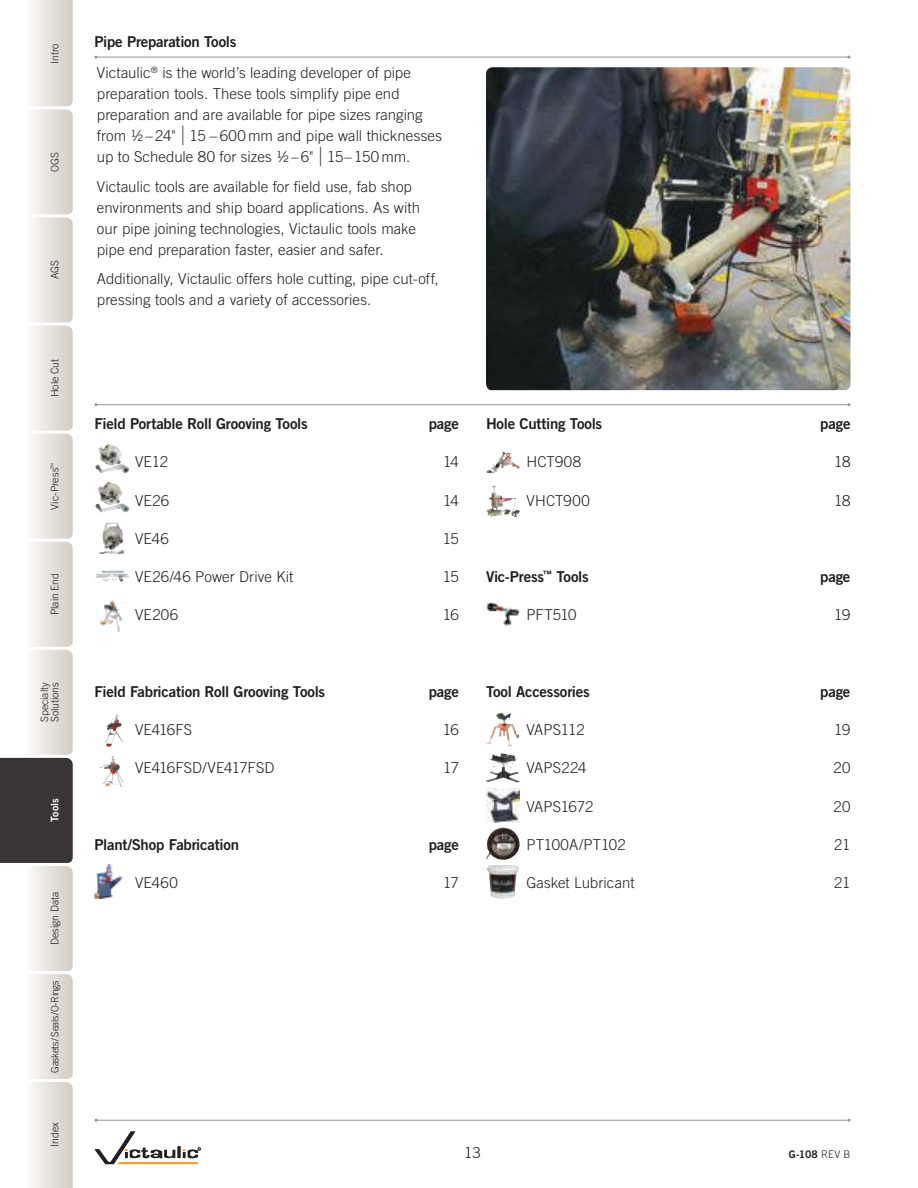
<style>
.page{position:relative;width:918px;height:1188px;background:#fff}
.page>*{position:absolute;margin:0;border:0;box-sizing:border-box;transform-origin:0 0}
.t1{font:300 15px/21px "Trade Gothic LT Std";letter-spacing:.005em;color:#241f1f}
.t2{font:15px "Trade Gothic LT Std Bd 2";letter-spacing:-.015em;color:#241f1f}
.t3{font:300 15px "Trade Gothic LT Std";letter-spacing:-.02em;color:#241f1f}
.t4{font:300 10.5px/10.5px "Trade Gothic LT Std";color:#241f1f}
.t5{font:10.5px "Trade Gothic LT Std Bd 2";color:#241f1f}
.t6{font:10.5px "Trade Gothic LT Std Bd 2";letter-spacing:-.01em;color:#fff}
.t7{font:300 10.2px "Trade Gothic LT Std";letter-spacing:-.045em;color:#241f1f}
.s1{font-family:"Helvetica Neue LT Std";font-weight:100;font-size:19.5px}
.s2{font-family:"Trade Gothic LT Std";font-weight:300}
</style>
<div class="page">
<hr style="left:96px;top:404px;width:753px;height:1px;background:#969698">
<img style="left:95px;top:570px;width:34px;height:12px">
<img style="left:95px;top:482px;width:34px;height:31px">
<img style="left:95px;top:444px;width:27px;height:29px">
<img style="left:99px;top:600px;width:24px;height:31px">
<img style="left:102px;top:523px;width:21px;height:27px">
<svg style="left:99px;top:756px;width:13px;height:13px"></svg>
<img style="left:103px;top:714px;width:20px;height:33px">
<img style="left:94px;top:865px;width:29px;height:33px">
<img style="left:495px;top:452px;width:8px;height:14px">
<img style="left:486px;top:602px;width:34px;height:24px">
<img style="left:486px;top:713px;width:17px;height:31px">
<img style="left:486px;top:789px;width:34px;height:34px">
<img style="left:486px;top:754px;width:34px;height:29px">
<img style="left:486px;top:828px;width:34px;height:32px">
<img style="left:487px;top:865px;width:32px;height:34px">
<img style="left:486px;top:67px;width:364px;height:323px">
<hr style="left:96px;top:57px;width:753px;height:1px;background:#969698">
<hr style="left:96px;top:1120px;width:753px;height:1px;background:#969698">
<svg style="left:95px;top:1131px;width:106px;height:33px"></svg>
<svg style="left:0;top:0;width:73px;height:1188px"></svg>
<p class="t4" style="left:49px;top:64px;width:22px;rotate:-90deg">Intro</p>
<p class="t4" style="left:49px;top:172px;width:22px;rotate:-90deg">OGS</p>
<p class="t4" style="left:49px;top:279px;width:21px;rotate:-90deg">AGS</p>
<p class="t4" style="left:49px;top:397px;width:40px;rotate:-90deg">Hole Cut</p>
<p class="t4" style="left:49px;top:510px;width:49px;rotate:-90deg">Vic-Press<sup>™</sup></p>
<p class="t4" style="left:49px;top:615px;width:43px;rotate:-90deg">Plain End</p>
<p class="t4" style="left:39px;top:722px;width:42px;rotate:-90deg">Specialty<br>Solutions</p>
<p class="t6" style="left:48px;top:822px;width:25px;rotate:-90deg">Tools</p>
<p class="t4" style="left:49px;top:945px;width:55px;rotate:-90deg">Design Data</p>
<p class="t7" style="left:49px;top:1073px;width:94px;rotate:-90deg">Gaskets/ Seals/O-Rings</p>
<p class="t4" style="left:49px;top:1147px;width:26px;rotate:-90deg">Index</p>
<p class="t2" style="left:94px;top:32px;width:143px">Pipe Preparation Tools</p>
<p class="t1" style="left:97px;top:62px;width:347px">Victaulic<sup>®</sup> is the world’s leading developer of pipe preparation tools. These tools simplify pipe end preparation and are available for pipe sizes ranging from ½ – 24" <span class="s1">|</span> 15 – 600 mm and pipe wall thicknesses up to Schedule 80 for sizes ½ – 6" <span class="s1">|</span> 15– 150 mm.</p>
<p class="t1" style="left:97px;top:176px;width:325px">Victaulic tools are available for field use, fab shop environments and ship board applications. As with our pipe joining technologies, Victaulic tools make pipe end preparation faster, easier and safer.</p>
<p class="t1" style="left:97px;top:268px;width:343px">Additionally, Victaulic offers hole cutting, pipe cut-off, pressing tools and a variety of accessories.</p>
<p class="t2" style="left:94px;top:414px;width:215px">Field Portable Roll Grooving Tools</p>
<p class="t2" style="left:429px;top:414px;width:32px">page</p>
<p class="t1" style="left:135px;top:451px;width:35px">VE12</p>
<p class="t1" style="left:443px;top:451px;width:17px">14</p>
<p class="t1" style="left:135px;top:490px;width:36px">VE26</p>
<p class="t1" style="left:443px;top:490px;width:17px">14</p>
<p class="t1" style="left:135px;top:528px;width:35px">VE46</p>
<p class="t1" style="left:443px;top:528px;width:18px">15</p>
<p class="t1" style="left:135px;top:566px;width:160px">VE26/46 Power Drive Kit</p>
<p class="t1" style="left:443px;top:566px;width:18px">15</p>
<p class="t1" style="left:135px;top:604px;width:45px">VE206</p>
<p class="t1" style="left:443px;top:604px;width:18px">16</p>
<p class="t2" style="left:94px;top:682px;width:232px">Field Fabrication Roll Grooving Tools</p>
<p class="t2" style="left:429px;top:682px;width:32px">page</p>
<p class="t1" style="left:135px;top:719px;width:59px">VE416FS</p>
<p class="t1" style="left:443px;top:719px;width:18px">16</p>
<p class="t1" style="left:135px;top:757px;width:141px">VE416FSD/VE417FSD</p>
<p class="t1" style="left:443px;top:757px;width:17px">17</p>
<p class="t2" style="left:94px;top:835px;width:146px">Plant/Shop Fabrication</p>
<p class="t2" style="left:429px;top:835px;width:32px">page</p>
<p class="t1" style="left:135px;top:872px;width:44px">VE460</p>
<p class="t1" style="left:443px;top:872px;width:17px">17</p>
<p class="t2" style="left:486px;top:414px;width:118px">Hole Cutting Tools</p>
<p class="t2" style="left:820px;top:414px;width:32px">page</p>
<p class="t1" style="left:526px;top:451px;width:56px">HCT908</p>
<p class="t1" style="left:834px;top:451px;width:18px">18</p>
<p class="t1" style="left:526px;top:490px;width:65px">VHCT900</p>
<p class="t1" style="left:834px;top:490px;width:18px">18</p>
<p class="t2" style="left:486px;top:567px;width:104px">Vic-Press<sup>™</sup> Tools</p>
<p class="t2" style="left:820px;top:567px;width:32px">page</p>
<p class="t1" style="left:526px;top:604px;width:52px">PFT510</p>
<p class="t1" style="left:834px;top:604px;width:18px">19</p>
<p class="t2" style="left:486px;top:682px;width:105px">Tool Accessories</p>
<p class="t2" style="left:820px;top:682px;width:32px">page</p>
<p class="t3" style="left:526px;top:721px;width:60px">VAPS112</p>
<p class="t1" style="left:834px;top:719px;width:18px">19</p>
<p class="t1" style="left:526px;top:757px;width:61px">VAPS224</p>
<p class="t1" style="left:834px;top:757px;width:18px">20</p>
<p class="t1" style="left:526px;top:796px;width:68px">VAPS1672</p>
<p class="t1" style="left:834px;top:796px;width:18px">20</p>
<p class="t1" style="left:526px;top:834px;width:101px">PT100A/PT102</p>
<p class="t1" style="left:834px;top:834px;width:18px">21</p>
<p class="t1" style="left:526px;top:872px;width:110px">Gasket Lubricant</p>
<p class="t1" style="left:834px;top:872px;width:18px">21</p>
<p class="t1" style="left:464px;top:1142px;width:18px">13</p>
<p class="t5" style="left:789px;top:1148px;width:63px">G-108 <span class="s2">REV B</span></p>
</div>
